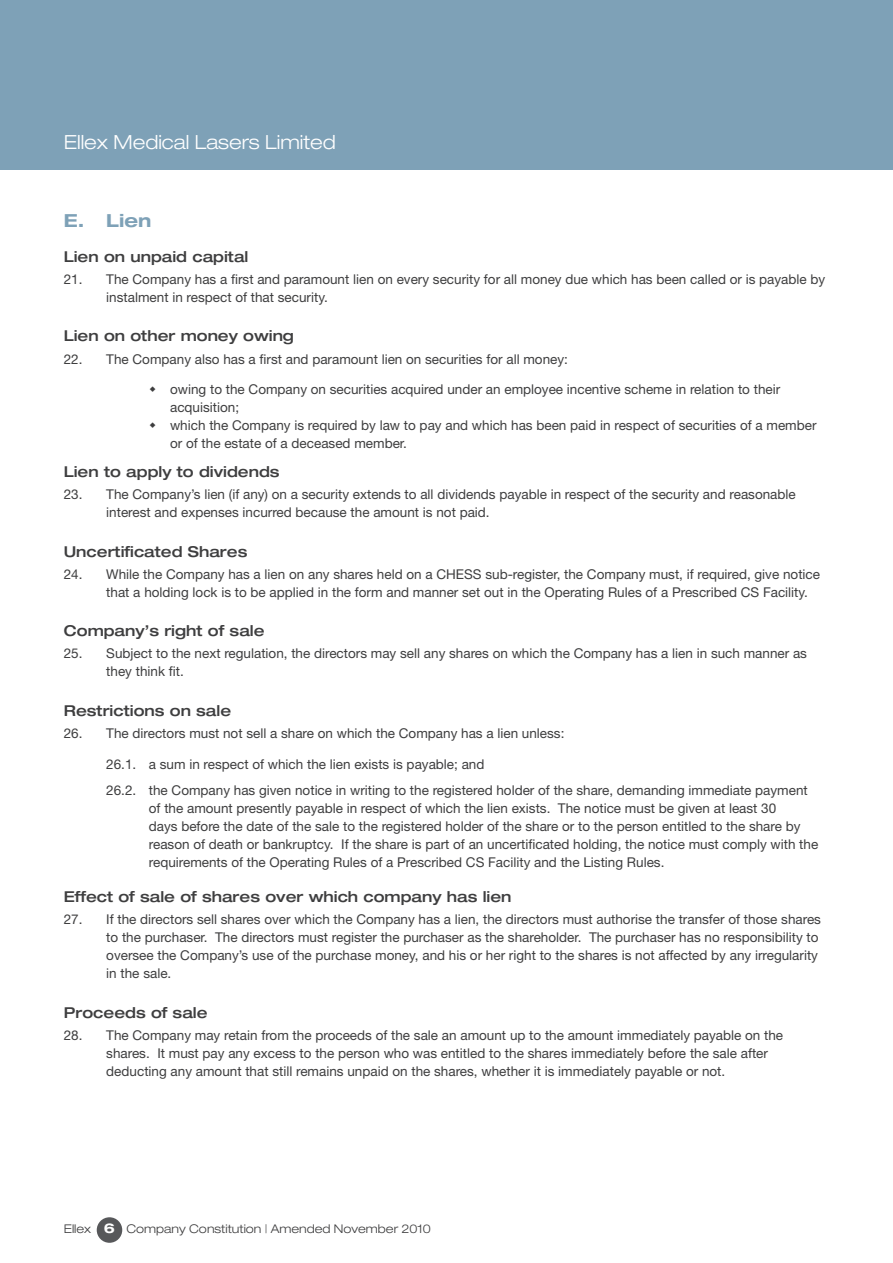
<style>
.page{position:relative;width:893px;height:1263px;background:#fff}
.page>*{position:absolute;margin:0;border:0;box-sizing:border-box;transform-origin:0 0}
.t1{font:300 expanded 19.5px "Helvetica Neue";color:#fff}
.t2{font:700 expanded 18px "Helvetica Neue";color:#7ea1b7}
.t3{font:500 expanded 15px "Helvetica Neue";color:#3e3e3f}
.t4{font:13.5px/18px "Helvetica Neue";color:#3e3e3f}
.t5{font:300 expanded 12px "Helvetica Neue";color:#3e3e3f}
.s1{font-weight:700;font-size:13.5px;color:#fff}
</style>
<div class="page">
<div style="left:0;top:0;width:893px;height:170px;background:#7ea1b7"></div>
<div style="left:97px;top:1217px;width:25px;height:26px;background:#57585a;border-radius:50%"></div>
<h1 class="t1" style="left:64px;top:130px;width:274px">Ellex Medical Lasers Limited</h1>
<h2 class="t2" style="left:64px;top:209px;width:89px">E. Lien</h2>
<p class="t3" style="left:64px;top:247px;width:186px">Lien on unpaid capital</p>
<p class="t4" style="left:106px;top:270px;width:720px;text-indent:-43px">21. The Company has a first and paramount lien on every security for all money due which has been called or is payable by instalment in respect of that security.</p>
<p class="t3" style="left:64px;top:327px;width:232px">Lien on other money owing</p>
<p class="t4" style="left:64px;top:350px;width:506px">22. The Company also has a first and paramount lien on securities for all money:</p>
<p class="t4" style="left:170px;top:380px;width:648px">owing to the Company on securities acquired under an employee incentive scheme in relation to their acquisition;<br>which the Company is required by law to pay and which has been paid in respect of securities of a member or of the estate of a deceased member.</p>
<p class="t3" style="left:64px;top:462px;width:217px">Lien to apply to dividends</p>
<p class="t4" style="left:106px;top:485px;width:691px;text-indent:-43px">23. The Company’s lien (if any) on a security extends to all dividends payable in respect of the security and reasonable interest and expenses incurred because the amount is not paid.</p>
<p class="t3" style="left:64px;top:542px;width:185px">Uncertificated Shares</p>
<p class="t4" style="left:106px;top:565px;width:715px;text-indent:-43px">24. While the Company has a lien on any shares held on a CHESS sub-register, the Company must, if required, give notice that a holding lock is to be applied in the form and manner set out in the Operating Rules of a Prescribed CS Facility.</p>
<p class="t3" style="left:64px;top:621px;width:202px">Company’s right of sale</p>
<p class="t4" style="left:106px;top:644px;width:702px;text-indent:-43px">25. Subject to the next regulation, the directors may sell any shares on which the Company has a lien in such manner as they think fit.</p>
<p class="t3" style="left:64px;top:701px;width:169px">Restrictions on sale</p>
<p class="t4" style="left:64px;top:724px;width:502px">26. The directors must not sell a share on which the Company has a lien unless:</p>
<p class="t4" style="left:106px;top:750px;width:703px;line-height:26.5px">26.1. a sum in respect of which the lien exists is payable; and<br>26.2. the Company has given notice in writing to the registered holder of the share, demanding immediate payment</p>
<p class="t4" style="left:149px;top:799px;width:671px">of the amount presently payable in respect of which the lien exists. The notice must be given at least 30<br>days before the date of the sale to the registered holder of the share or to the person entitled to the share by reason of death or bankruptcy. If the share is part of an uncertificated holding, the notice must comply with the requirements of the Operating Rules of a Prescribed CS Facility and the Listing Rules.</p>
<p class="t3" style="left:64px;top:887px;width:449px">Effect of sale of shares over which company has lien</p>
<p class="t4" style="left:106px;top:910px;width:716px;text-indent:-43px">27. If the directors sell shares over which the Company has a lien, the directors must authorise the transfer of those shares to the purchaser. The directors must register the purchaser as the shareholder. The purchaser has no responsibility to oversee the Company’s use of the purchase money, and his or her right to the shares is not affected by any irregularity in the sale.</p>
<p class="t3" style="left:64px;top:1003px;width:145px">Proceeds of sale</p>
<p class="t4" style="left:106px;top:1026px;width:678px;text-indent:-43px">28. The Company may retain from the proceeds of the sale an amount up to the amount immediately payable on the shares. It must pay any excess to the person who was entitled to the shares immediately before the sale after deducting any amount that still remains unpaid on the shares, whether it is immediately payable or not.</p>
<p class="t5" style="left:64px;top:1221px;width:369px">Ellex <span class="s1">6</span> Company Constitution | Amended November 2010</p>
</div>
